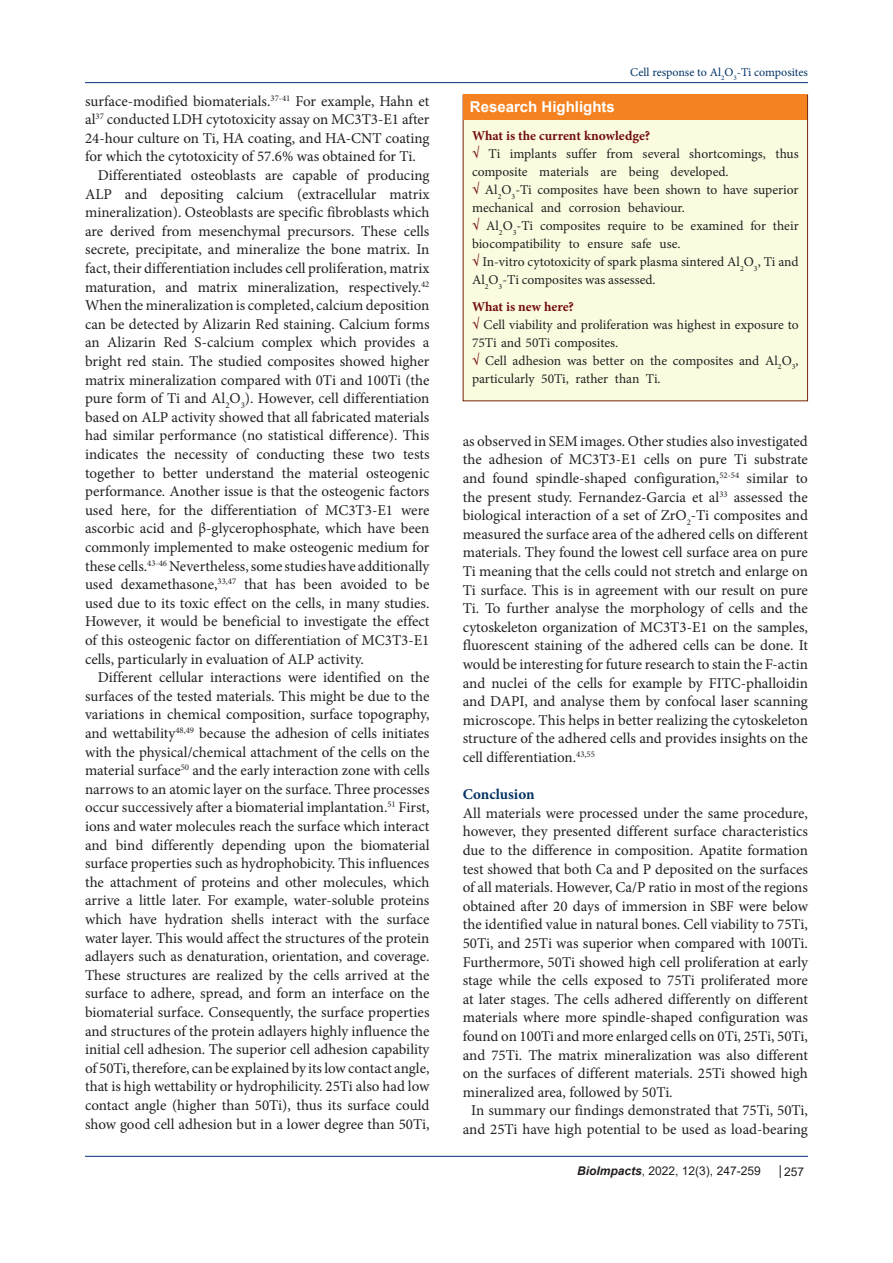
<style>
.page{position:relative;width:893px;height:1263px;background:#fff}
.page>*{position:absolute;margin:0;border:0;box-sizing:border-box;transform-origin:0 0}
.t1{font:15px/18.6px "Minion Pro";color:#231f20;text-align:justify}
.t2{font:700 15px "Arial";color:#fff}
.t3{font:700 15px "Minion Pro";color:#003264}
.BT{font:13.5px/18px "Minion Pro";color:#231f20}
.BT-2{font:700 13.5px "Minion Pro";color:#730e10}
.t4{font:12px "Minion Pro";color:#003466}
.t5{font:12px "Arial";color:#231f20}
.s1{font-weight:700;color:#730e10}
.s2{font-weight:700;font-style:italic}
</style>
<div class="page">
<hr style="left:85px;top:82px;width:723px;height:1px;background:#053278">
<hr style="left:85px;top:1156px;width:723px;height:1px;background:#053278">
<svg style="left:780px;top:1165px;width:1px;height:13px"></svg>
<div style="left:463px;top:95px;width:344px;height:306px;background:#fbfbe0"></div>
<div style="left:463px;top:95px;width:344px;height:25px;background:#f58220"></div>
<p class="t1" style="left:85px;top:91px;width:346px">surface-modified biomaterials.<sup>37-41</sup> For example, Hahn et al<sup>37</sup> conducted LDH cytotoxicity assay on MC3T3-E1 after 24-hour culture on Ti, HA coating, and HA-CNT coating for which the cytotoxicity of 57.6% was obtained for Ti.</p>
<p class="t1" style="left:85px;top:166px;width:346px;text-indent:13px">Differentiated osteoblasts are capable of producing ALP and depositing calcium (extracellular matrix mineralization). Osteoblasts are specific fibroblasts which are derived from mesenchymal precursors. These cells secrete, precipitate, and mineralize the bone matrix. In fact, their differentiation includes cell proliferation, matrix maturation, and matrix mineralization, respectively.<sup>42<br></sup>When the mineralization is completed, calcium deposition can be detected by Alizarin Red staining. Calcium forms an Alizarin Red S-calcium complex which provides a bright red stain. The studied composites showed higher matrix mineralization compared with 0Ti and 100Ti (the pure form of Ti and Al<sub>2</sub>O<sub>3</sub>). However, cell differentiation based on ALP activity showed that all fabricated materials had similar performance (no statistical difference). This indicates the necessity of conducting these two tests together to better understand the material osteogenic performance. Another issue is that the osteogenic factors used here, for the differentiation of MC3T3-E1 were ascorbic acid and β-glycerophosphate, which have been commonly implemented to make osteogenic medium for these cells.<sup>43-46</sup> Nevertheless, some studies have additionally used dexamethasone,<sup>33,47</sup> that has been avoided to be used due to its toxic effect on the cells, in many studies.<br>However, it would be beneficial to investigate the effect of this osteogenic factor on differentiation of MC3T3-E1 cells, particularly in evaluation of ALP activity.</p>
<p class="t1" style="left:85px;top:668px;width:346px;text-indent:13px">Different cellular interactions were identified on the surfaces of the tested materials. This might be due to the variations in chemical composition, surface topography, and wettability<sup>48,49</sup> because the adhesion of cells initiates with the physical/chemical attachment of the cells on the material surface<sup>50</sup> and the early interaction zone with cells narrows to an atomic layer on the surface. Three processes occur successively after a biomaterial implantation.<sup>51</sup> First, ions and water molecules reach the surface which interact and bind differently depending upon the biomaterial surface properties such as hydrophobicity. This influences the attachment of proteins and other molecules, which arrive a little later. For example, water-soluble proteins which have hydration shells interact with the surface water layer. This would affect the structures of the protein adlayers such as denaturation, orientation, and coverage.<br>These structures are realized by the cells arrived at the surface to adhere, spread, and form an interface on the biomaterial surface. Consequently, the surface properties and structures of the protein adlayers highly influence the initial cell adhesion. The superior cell adhesion capability of 50Ti, therefore, can be explained by its low contact angle, that is high wettability or hydrophilicity. 25Ti also had low contact angle (higher than 50Ti), thus its surface could show good cell adhesion but in a lower degree than 50Ti,</p>
<p class="t2" style="left:470px;top:96px;width:147px">Research Highlights</p>
<p class="t4" style="left:630px;top:64px;width:179px">Cell response to Al<sub>2</sub>O<sub>3</sub>-Ti composites</p>
<p class="BT-2" style="left:472px;top:126px;width:180px">What is the current knowledge?</p>
<p class="BT" style="left:472px;top:145px;width:328px"><span class="s1">√</span> Ti implants suffer from several shortcomings, thus composite materials are being developed.</p>
<p class="BT" style="left:472px;top:181px;width:328px"><span class="s1">√</span> Al<sub>2</sub>O<sub>3</sub>-Ti composites have been shown to have superior mechanical and corrosion behaviour.</p>
<p class="BT" style="left:472px;top:217px;width:328px"><span class="s1">√</span> Al<sub>2</sub>O<sub>3</sub>-Ti composites require to be examined for their biocompatibility to ensure safe use.</p>
<p class="BT" style="left:472px;top:253px;width:328px"><span class="s1">√</span> In-vitro cytotoxicity of spark plasma sintered Al<sub>2</sub>O<sub>3</sub>, Ti and<br>Al<sub>2</sub>O<sub>3</sub>-Ti composites was assessed.</p>
<p class="BT-2" style="left:472px;top:297px;width:104px">What is new here?</p>
<p class="BT" style="left:472px;top:315px;width:328px"><span class="s1">√</span> Cell viability and proliferation was highest in exposure to<br>75Ti and 50Ti composites.</p>
<p class="BT" style="left:472px;top:351px;width:328px"><span class="s1">√</span> Cell adhesion was better on the composites and Al<sub>2</sub>O<sub>3</sub>, particularly 50Ti, rather than Ti.</p>
<p class="t1" style="left:463px;top:432px;width:347px">as observed in SEM images. Other studies also investigated the adhesion of MC3T3-E1 cells on pure Ti substrate and found spindle-shaped configuration,<sup>52-54</sup> similar to the present study. Fernandez-Garcia et al<sup>33</sup> assessed the biological interaction of a set of ZrO<sub>2</sub>-Ti composites and measured the surface area of the adhered cells on different materials. They found the lowest cell surface area on pure Ti meaning that the cells could not stretch and enlarge on Ti surface. This is in agreement with our result on pure Ti. To further analyse the morphology of cells and the cytoskeleton organization of MC3T3-E1 on the samples, fluorescent staining of the adhered cells can be done. It would be interesting for future research to stain the F-actin and nuclei of the cells for example by FITC-phalloidin and DAPI, and analyse them by confocal laser scanning microscope. This helps in better realizing the cytoskeleton structure of the adhered cells and provides insights on the cell differentiation.<sup>43,55</sup></p>
<p class="t3" style="left:463px;top:784px;width:73px">Conclusion</p>
<p class="t1" style="left:463px;top:804px;width:347px">All materials were processed under the same procedure, however, they presented different surface characteristics due to the difference in composition. Apatite formation test showed that both Ca and P deposited on the surfaces of all materials. However, Ca/P ratio in most of the regions obtained after 20 days of immersion in SBF were below the identified value in natural bones. Cell viability to 75Ti, 50Ti, and 25Ti was superior when compared with 100Ti.<br>Furthermore, 50Ti showed high cell proliferation at early stage while the cells exposed to 75Ti proliferated more at later stages. The cells adhered differently on different materials where more spindle-shaped configuration was found on 100Ti and more enlarged cells on 0Ti, 25Ti, 50Ti, and 75Ti. The matrix mineralization was also different on the surfaces of different materials. 25Ti showed high mineralized area, followed by 50Ti.</p>
<p class="t1" style="left:463px;top:1101px;width:347px;text-align:center">In summary our findings demonstrated that 75Ti, 50Ti, and 25Ti have high potential to be used as load-bearing</p>
<p class="t5" style="left:577px;top:1163px;width:185px"><span class="s2">BioImpacts</span>, 2022, 12(3), 247-259</p>
<p class="t5" style="left:784px;top:1164px;width:22px">257</p>
</div>
